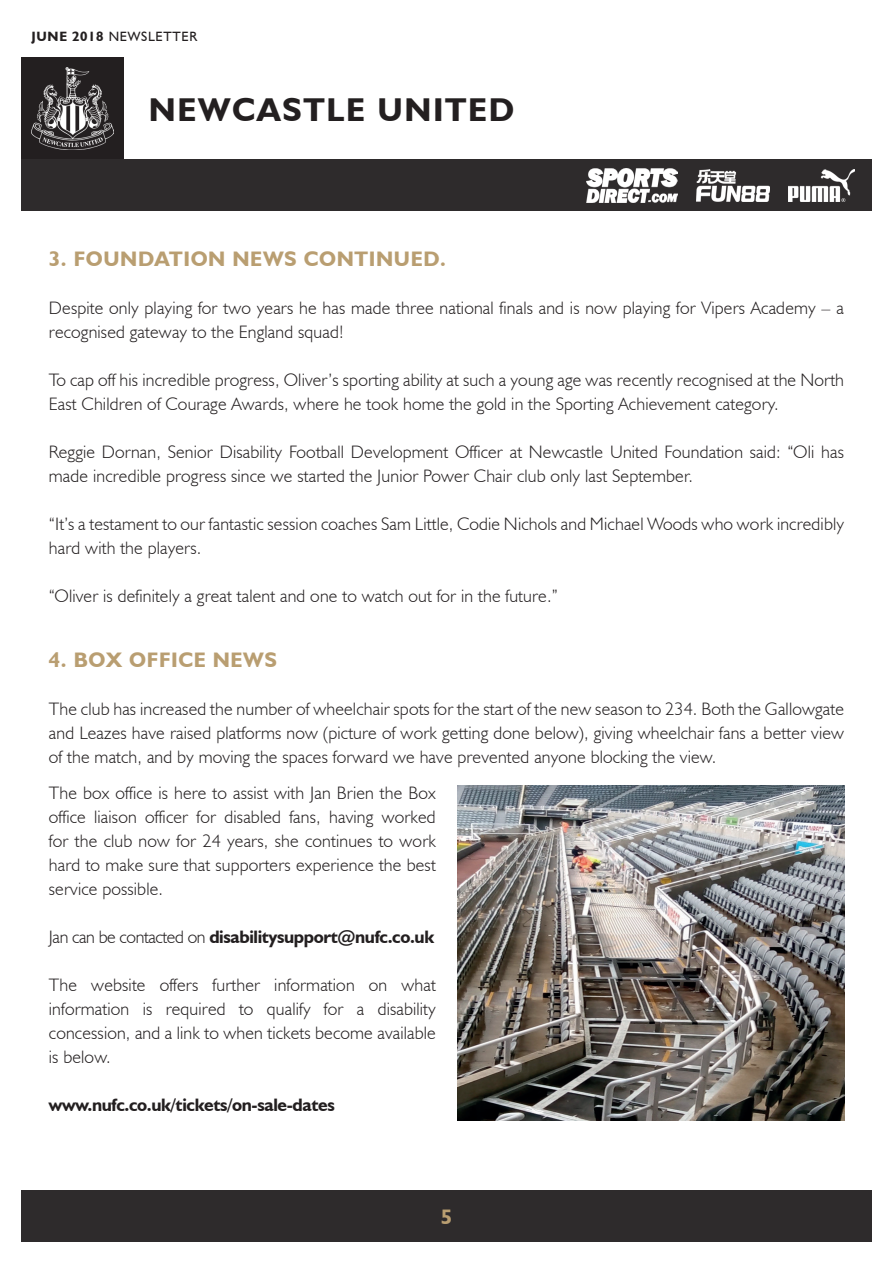
<style>
.page{position:relative;width:893px;height:1263px;background:#fff}
.page>*{position:absolute;margin:0;border:0;box-sizing:border-box;transform-origin:0 0}
.t1{font:700 33px "Humanist 521 BT";letter-spacing:.05em;color:#231f20}
.t2{font:700 21px "Humanist 521 BT";letter-spacing:.03em;color:#b99e71}
.t3{font:300 18px/24px "Humanist 521 BT";letter-spacing:.01em;color:#231f20}
.t4{font:700 18px "Humanist 521 BT";letter-spacing:-.02em;color:#231f20}
.t5{font:13.5px "Humanist 521 BT";letter-spacing:.05em;color:#231f20}
.s1{font-weight:700}
.s2{font-weight:300}
</style>
<div class="page">
<div style="left:21px;top:57px;width:103px;height:103px;background:#231f20"></div>
<img style="left:32px;top:68px;width:81px;height:81px">
<div style="left:21px;top:160px;width:851px;height:51px;background:#2e2b2c"></div>
<div style="left:21px;top:1190px;width:851px;height:52px;background:#2e2b2c"></div>
<img style="left:587px;top:169px;width:91px;height:33px">
<img style="left:696px;top:169px;width:74px;height:33px">
<img style="left:788px;top:169px;width:66px;height:33px">
<img style="left:457px;top:785px;width:387px;height:336px">
<p class="t5" style="left:32px;top:28px;width:167px"><span class="s1">JUNE 2018</span> NEWSLETTER</p>
<h1 class="t1" style="left:149px;top:89px;width:367px">NEWCASTLE UNITED</h1>
<p class="t2" style="left:49px;top:246px;width:398px">3. FOUNDATION NEWS CONTINUED.</p>
<p class="t3" style="left:49px;top:295px;width:796px">Despite only playing for two years he has made three national finals and is now playing for Vipers Academy – a recognised gateway to the England squad!</p>
<p class="t3" style="left:49px;top:367px;width:797px">To cap off his incredible progress, Oliver’s sporting ability at such a young age was recently recognised at the North<br>East Children of Courage Awards, where he took home the gold in the Sporting Achievement category.</p>
<p class="t3" style="left:49px;top:439px;width:796px">Reggie Dornan, Senior Disability Football Development Officer at Newcastle United Foundation said: “Oli has made incredible progress since we started the Junior Power Chair club only last September.</p>
<p class="t3" style="left:49px;top:511px;width:797px">“It’s a testament to our fantastic session coaches Sam Little, Codie Nichols and Michael Woods who work incredibly hard with the players.</p>
<p class="t3" style="left:49px;top:583px;width:510px">“Oliver is definitely a great talent and one to watch out for in the future.”</p>
<p class="t2" style="left:49px;top:647px;width:230px">4. BOX OFFICE NEWS</p>
<p class="t3" style="left:49px;top:697px;width:797px;text-align:justify">The club has increased the number of wheelchair spots for the start of the new season to 234. Both the Gallowgate and Leazes have raised platforms now (picture of work getting done below), giving wheelchair fans a better view of the match, and by moving the spaces forward we have prevented anyone blocking the view.</p>
<p class="t3" style="left:49px;top:780px;width:388px;text-align:justify">The box office is here to assist with Jan Brien the Box office liaison officer for disabled fans, having worked for the club now for 24 years, she continues to work hard to make sure that supporters experience the best service possible.</p>
<p class="t4" style="left:49px;top:926px;width:387px"><span class="s2">Jan can be contacted on</span> disabilitysupport@nufc.co.uk</p>
<p class="t3" style="left:49px;top:972px;width:388px;text-align:justify">The website offers further information on what information is required to qualify for a disability concession, and a link to when tickets become available is below.</p>
<p class="t4" style="left:49px;top:1094px;width:287px">www.nufc.co.uk/tickets/on-sale-dates</p>
<p class="t2" style="left:441px;top:1204px;width:13px">5</p>
</div>
